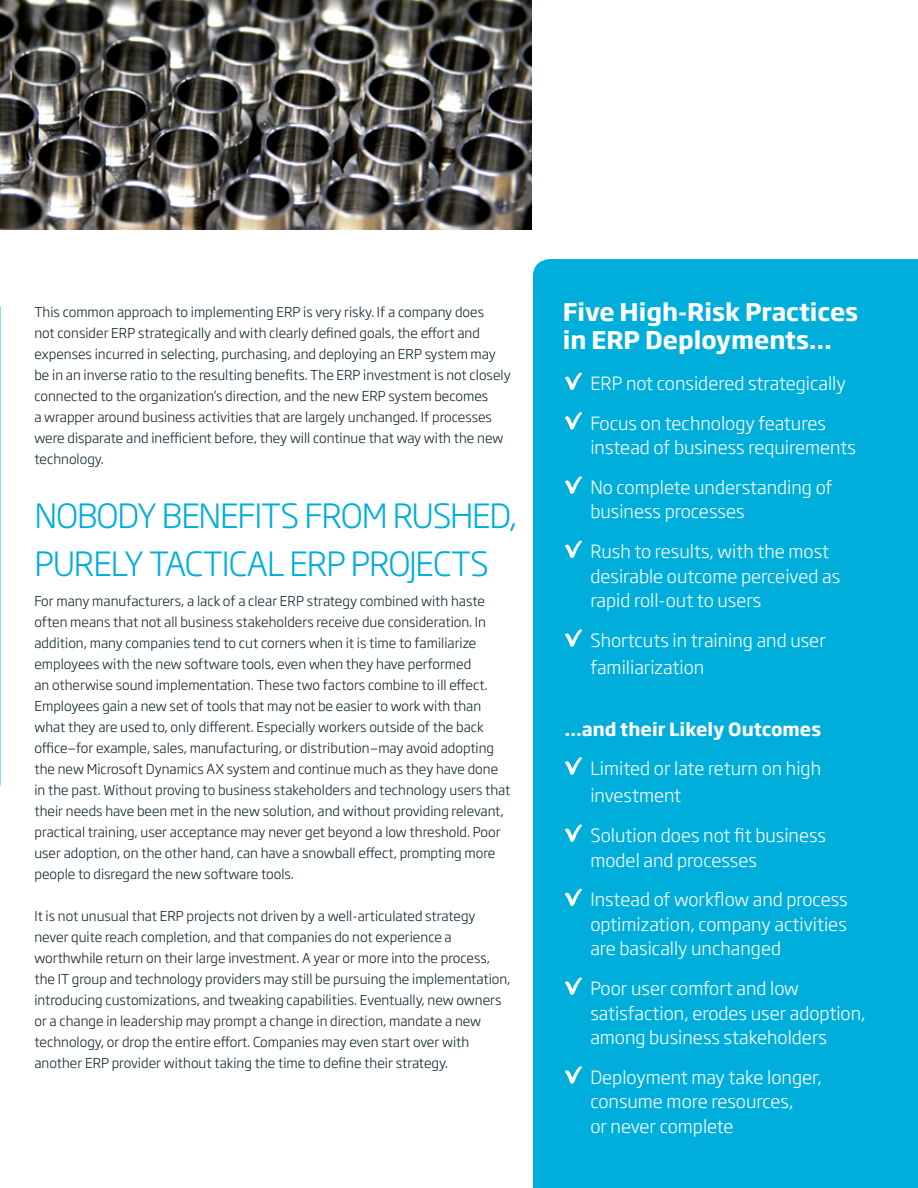
<style>
.page{position:relative;width:918px;height:1188px;background:#fff}
.page>*{position:absolute;margin:0;border:0;box-sizing:border-box;transform-origin:0 0}
.t1{font:300 33px/48px "Soho Gothic Std";letter-spacing:-.04em;color:#00aedc}
.t2{font:700 24px/28.8px "Soho Gothic Std";color:#fff}
.t3{font:300 18px/24.6px "Soho Gothic Std";color:#fff}
.t4{font:700 18px "Soho Gothic Std";color:#fff}
.t5{font:300 13.5px/21px "Soho Gothic Std";color:#112530}
</style>
<div class="page">
<div style="left:533px;top:259px;width:385px;height:929px;background:#00aedc"></div>
<svg style="left:565px;top:373px;width:17px;height:17px"></svg>
<svg style="left:565px;top:412px;width:17px;height:18px"></svg>
<svg style="left:565px;top:476px;width:17px;height:18px"></svg>
<svg style="left:565px;top:541px;width:17px;height:17px"></svg>
<svg style="left:565px;top:629px;width:17px;height:18px"></svg>
<svg style="left:565px;top:757px;width:17px;height:18px"></svg>
<svg style="left:565px;top:825px;width:17px;height:17px"></svg>
<svg style="left:565px;top:889px;width:17px;height:17px"></svg>
<svg style="left:565px;top:978px;width:17px;height:17px"></svg>
<svg style="left:565px;top:1066px;width:17px;height:18px"></svg>
<img style="left:0;top:0;width:531px;height:229px">
<svg style="left:0;top:306px;width:1px;height:480px"></svg>
<p class="t5" style="left:34px;top:301px;width:478px">This common approach to implementing ERP is very risky. If a company does<br>not consider ERP strategically and with clearly defined goals, the effort and expenses incurred in selecting, purchasing, and deploying an ERP system may be in an inverse ratio to the resulting benefits. The ERP investment is not closely connected to the organization’s direction, and the new ERP system becomes<br>a wrapper around business activities that are largely unchanged. If processes were disparate and inefficient before, they will continue that way with the new technology.</p>
<p class="t1" style="left:34px;top:492px;width:484px">NOBODY BENEFITS FROM RUSHED,<br>PURELY TACTICAL ERP PROJECTS</p>
<p class="t5" style="left:34px;top:591px;width:478px">For many manufacturers, a lack of a clear ERP strategy combined with haste often means that not all business stakeholders receive due consideration. In addition, many companies tend to cut corners when it is time to familiarize employees with the new software tools, even when they have performed<br>an otherwise sound implementation. These two factors combine to ill effect.<br>Employees gain a new set of tools that may not be easier to work with than what they are used to, only different. Especially workers outside of the back office—for example, sales, manufacturing, or distribution—may avoid adopting the new Microsoft Dynamics AX system and continue much as they have done in the past. Without proving to business stakeholders and technology users that their needs have been met in the new solution, and without providing relevant, practical training, user acceptance may never get beyond a low threshold. Poor user adoption, on the other hand, can have a snowball effect, prompting more people to disregard the new software tools.</p>
<p class="t5" style="left:34px;top:906px;width:478px">It is not unusual that ERP projects not driven by a well-articulated strategy never quite reach completion, and that companies do not experience a worthwhile return on their large investment. A year or more into the process, the IT group and technology providers may still be pursuing the implementation, introducing customizations, and tweaking capabilities. Eventually, new owners or a change in leadership may prompt a change in direction, mandate a new technology, or drop the entire effort. Companies may even start over with another ERP provider without taking the time to define their strategy.</p>
<p class="t2" style="left:563px;top:297px;width:297px">Five High-Risk Practices in ERP Deployments…</p>
<p class="t3" style="left:590px;top:371px;width:257px">ERP not considered strategically</p>
<p class="t3" style="left:590px;top:411px;width:267px">Focus on technology features instead of business requirements</p>
<p class="t3" style="left:590px;top:475px;width:244px">No complete understanding of business processes</p>
<p class="t3" style="left:590px;top:539px;width:251px">Rush to results, with the most desirable outcome perceived as rapid roll-out to users</p>
<p class="t3" style="left:590px;top:627px;width:237px;line-height:27.6px">Shortcuts in training and user familiarization</p>
<p class="t4" style="left:565px;top:717px;width:258px">…and their Likely Outcomes</p>
<p class="t3" style="left:590px;top:755px;width:232px;line-height:27.6px">Limited or late return on high investment</p>
<p class="t3" style="left:590px;top:823px;width:237px">Solution does not fit business model and processes</p>
<p class="t3" style="left:590px;top:888px;width:259px;text-align:justify">Instead of workflow and process optimization, company activities are basically unchanged</p>
<p class="t3" style="left:590px;top:976px;width:277px">Poor user comfort and low satisfaction, erodes user adoption, among business stakeholders</p>
<p class="t3" style="left:590px;top:1065px;width:233px">Deployment may take longer, consume more resources,<br>or never complete</p>
</div>
